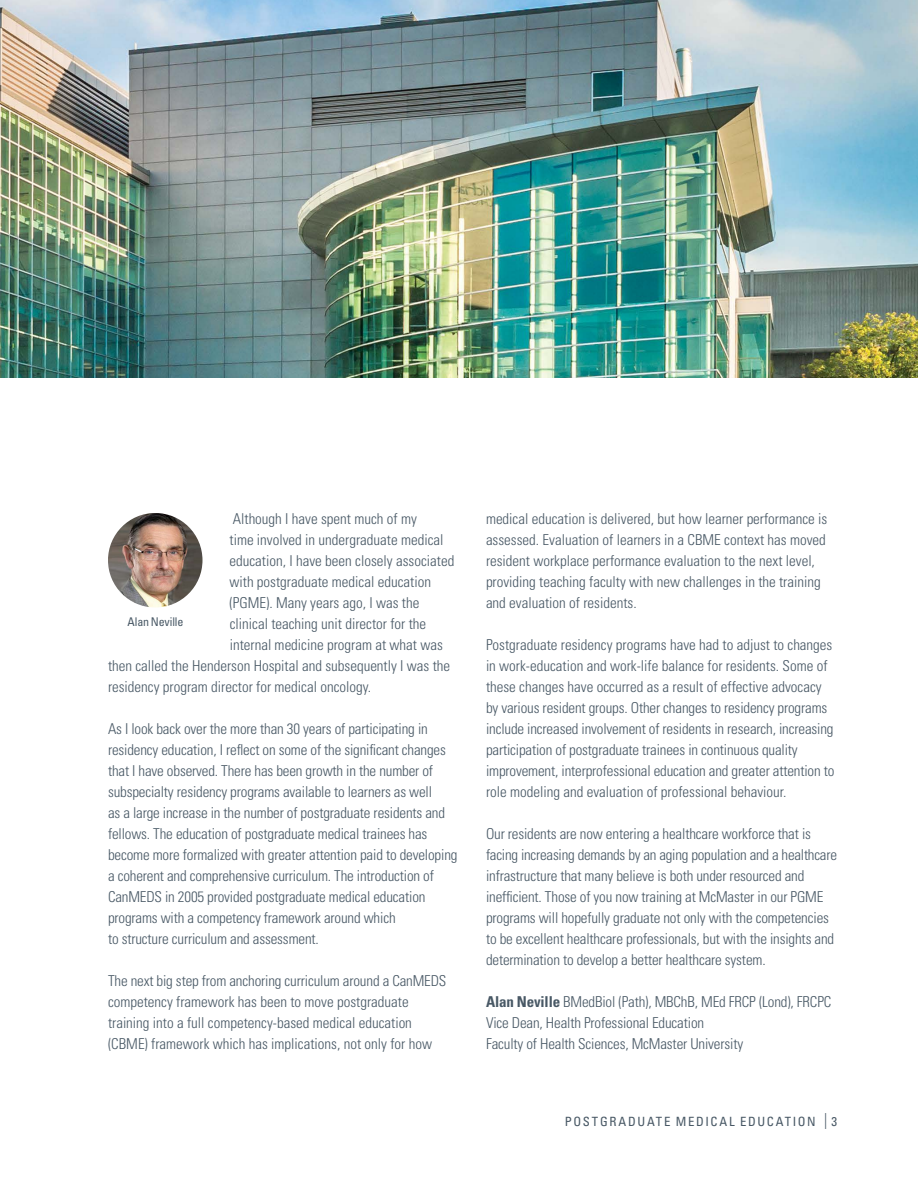
<style>
.page{position:relative;width:918px;height:1188px;background:#fff}
.page>*{position:absolute;margin:0;border:0;box-sizing:border-box;transform-origin:0 0}
.t1{font:300 condensed 15px/21px "Univers LT Std";letter-spacing:-.01em;color:#485865}
.t2{font:condensed 12.75px "Univers LT Std";letter-spacing:.125em;color:#485865}
.t3{font:condensed 12px "Univers LT Std";letter-spacing:-.015em;color:#485865}
.s1{font-weight:700}
.s2{font-size:15.9px}
</style>
<div class="page">
<img style="left:108px;top:513px;width:94px;height:95px;border-radius:47px">
<img style="left:0;top:0;width:918px;height:378px">
<p class="t1" style="left:233px;top:508px;width:186px">Although I have spent much of my</p>
<p class="t1" style="left:230px;top:529px;width:216px">time involved in undergraduate medical</p>
<p class="t1" style="left:230px;top:550px;width:226px">education, I have been closely associated</p>
<p class="t1" style="left:230px;top:571px;width:203px">with postgraduate medical education</p>
<p class="t1" style="left:230px;top:592px;width:191px">(PGME). Many years ago, I was the</p>
<p class="t1" style="left:230px;top:613px;width:198px">clinical teaching unit director for the</p>
<p class="t1" style="left:230px;top:634px;width:215px">internal medicine program at what was</p>
<p class="t1" style="left:108px;top:655px;width:344px">then called the Henderson Hospital and subsequently I was the</p>
<p class="t1" style="left:108px;top:676px;width:265px">residency program director for medical oncology.</p>
<p class="t1" style="left:108px;top:718px;width:351px">As I look back over the more than 30 years of participating in residency education, I reflect on some of the significant changes that I have observed. There has been growth in the number of subspecialty residency programs available to learners as well<br>as a large increase in the number of postgraduate residents and fellows. The education of postgraduate medical trainees has become more formalized with greater attention paid to developing a coherent and comprehensive curriculum. The introduction of CanMEDS in 2005 provided postgraduate medical education programs with a competency framework around which<br>to structure curriculum and assessment.</p>
<p class="t1" style="left:108px;top:970px;width:340px">The next big step from anchoring curriculum around a CanMEDS competency framework has been to move postgraduate training into a full competency-based medical education (CBME) framework which has implications, not only for how</p>
<p class="t3" style="left:127px;top:614px;width:57px">Alan Neville</p>
<p class="t1" style="left:486px;top:508px;width:343px">medical education is delivered, but how learner performance is assessed. Evaluation of learners in a CBME context has moved resident workplace performance evaluation to the next level, providing teaching faculty with new challenges in the training and evaluation of residents.</p>
<p class="t1" style="left:486px;top:634px;width:350px">Postgraduate residency programs have had to adjust to changes in work-education and work-life balance for residents. Some of these changes have occurred as a result of effective advocacy by various resident groups. Other changes to residency programs include increased involvement of residents in research, increasing participation of postgraduate trainees in continuous quality improvement, interprofessional education and greater attention to role modeling and evaluation of professional behaviour.</p>
<p class="t1" style="left:486px;top:823px;width:353px">Our residents are now entering a healthcare workforce that is facing increasing demands by an aging population and a healthcare infrastructure that many believe is both under resourced and inefficient. Those of you now training at McMaster in our PGME programs will hopefully graduate not only with the competencies to be excellent healthcare professionals, but with the insights and determination to develop a better healthcare system.</p>
<p class="t1" style="left:486px;top:991px;width:347px"><span class="s1">Alan Neville</span> BMedBiol (Path), MBChB, MEd FRCP (Lond), FRCPC<br>Vice Dean, Health Professional Education<br>Faculty of Health Sciences, McMaster University</p>
<p class="t2" style="left:565px;top:1113px;width:274px">POSTGRADUATE MEDICAL EDUCATION <span class="s2">|</span> 3</p>
</div>
